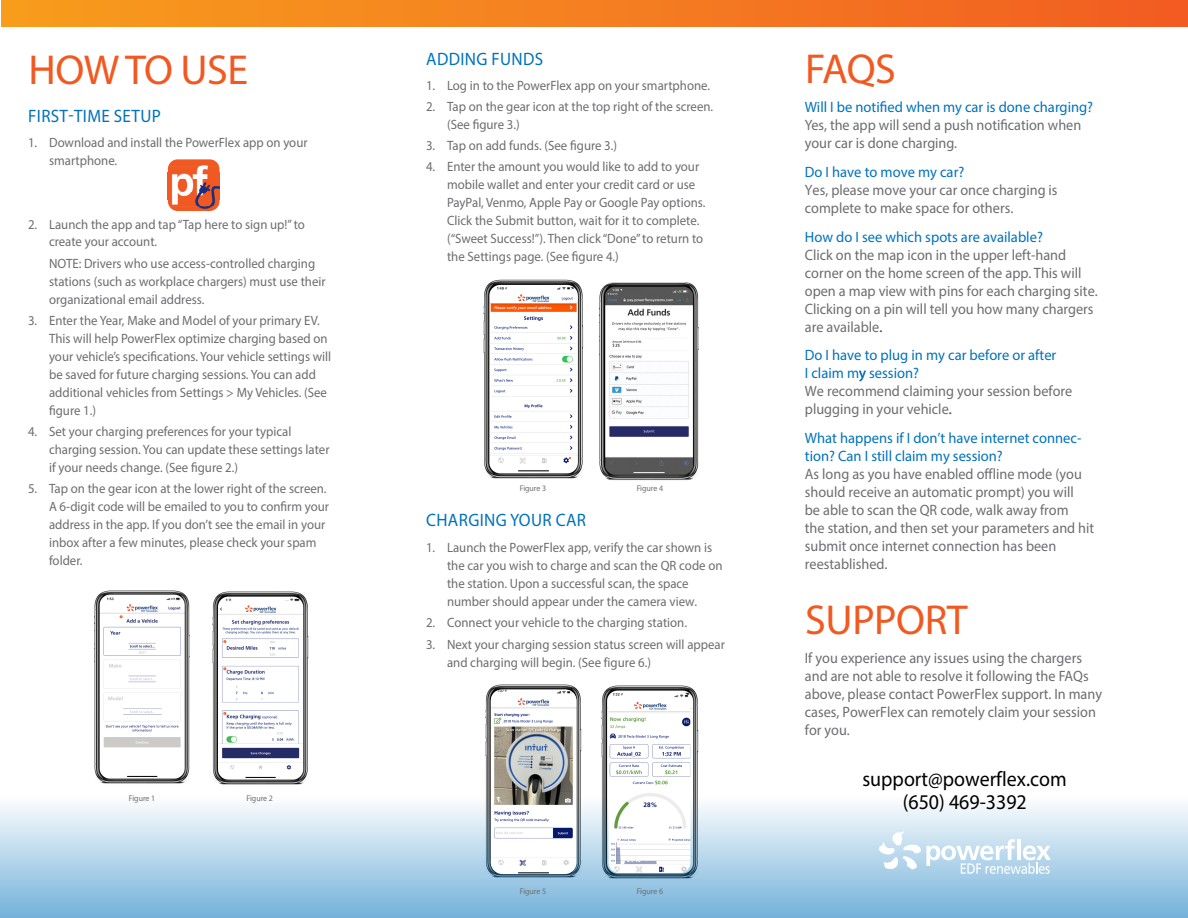
<style>
.page{position:relative;width:1188px;height:918px;background:#fff}
.page>*{position:absolute;margin:0;border:0;box-sizing:border-box;transform-origin:0 0}
.t1{font:42px "Myriad Pro";letter-spacing:-.01em;color:#f15921}
.t2{font:21px/23.4px "Myriad Pro";color:#000;text-align:center;scale:.95 1}
.t3{font:18px "Myriad Pro";letter-spacing:.02em;color:#0072bc;scale:.95 1}
.t4{font:15px/18px "Myriad Pro";color:#6c6d70;scale:.95 1}
.t5{font:15px/18px "Myriad Pro";color:#0072bc}
.t6{font:13.5px/18px "Myriad Pro";color:#6c6d70;scale:.95 1}
.t7{font:8.4px "Myriad Pro";color:#6c6d70;scale:.95 1}
</style>
<div class="page">
<img style="left:601px;top:685px;width:98px;height:112px">
<img style="left:485px;top:684px;width:97px;height:113px">
<div style="left:0;top:797px;width:1188px;height:121px;background:linear-gradient(to bottom,#f9fafa,#72b0d9)"></div>
<img style="left:491px;top:690px;width:86px;height:184px">
<div style="left:2px;top:0;width:1185px;height:27px;background:linear-gradient(to right,#f89e1d,#f25d22)"></div>
<img style="left:168px;top:159px;width:52px;height:47px">
<img style="left:169px;top:206px;width:49px;height:5px">
<img style="left:94px;top:590px;width:96px;height:194px">
<img style="left:483px;top:279px;width:101px;height:200px">
<img style="left:491px;top:286px;width:86px;height:187px">
<img style="left:599px;top:282px;width:100px;height:199px">
<img style="left:212px;top:591px;width:97px;height:194px">
<img style="left:609px;top:692px;width:81px;height:181px">
<svg style="left:879px;top:831px;width:172px;height:43px"></svg>
<h1 class="t1" style="left:29px;top:44px;width:221px">HOW TO USE</h1>
<h3 class="t3" style="left:28px;top:105px;width:141px">FIRST-TIME SETUP</h3>
<p class="t6" style="left:49px;top:133px;width:274px;text-indent:-21px">1. Download and install the PowerFlex app on your smartphone.</p>
<p class="t6" style="left:49px;top:215px;width:271px;text-indent:-21px">2. Launch the app and tap “Tap here to sign up!” to create your account.</p>
<p class="t6" style="left:49px;top:254px;width:293px">NOTE: Drivers who use access-controlled charging stations (such as workplace chargers) must use their organizational email address.</p>
<p class="t6" style="left:49px;top:311px;width:299px;text-indent:-21px">3. Enter the Year, Make and Model of your primary EV.<br>This will help PowerFlex optimize charging based on your vehicle’s specifications. Your vehicle settings will be saved for future charging sessions. You can add additional vehicles from Settings &gt; My Vehicles. (See figure 1.)</p>
<p class="t6" style="left:49px;top:422px;width:297px;text-indent:-21px">4. Set your charging preferences for your typical charging session. You can update these settings later if your needs change. (See figure 2.)</p>
<p class="t6" style="left:49px;top:480px;width:296px;text-indent:-21px">5. Tap on the gear icon at the lower right of the screen.<br>A 6-digit code will be emailed to you to confirm your address in the app. If you don’t see the email in your inbox after a few minutes, please check your spam folder.</p>
<p class="t7" style="left:129px;top:793px;width:29px">Figure 1</p>
<p class="t7" style="left:246px;top:793px;width:29px">Figure 2</p>
<h3 class="t3" style="left:426px;top:48px;width:125px">ADDING FUNDS</h3>
<p class="t6" style="left:426px;top:76px;width:301px">1. Log in to the PowerFlex app on your smartphone.</p>
<p class="t6" style="left:447px;top:97px;width:282px;text-indent:-21px">2. Tap on the gear icon at the top right of the screen. (See figure 3.)</p>
<p class="t6" style="left:426px;top:136px;width:203px">3. Tap on add funds. (See figure 3.)</p>
<p class="t6" style="left:447px;top:158px;width:274px;text-indent:-21px">4. Enter the amount you would like to add to your mobile wallet and enter your credit card or use PayPal, Venmo, Apple Pay or Google Pay options.<br>Click the Submit button, wait for it to complete. (“Sweet Success!”). Then click “Done” to return to the Settings page. (See figure 4.)</p>
<p class="t7" style="left:520px;top:483px;width:29px">Figure 3</p>
<p class="t7" style="left:637px;top:483px;width:29px">Figure 4</p>
<h3 class="t3" style="left:426px;top:509px;width:170px">CHARGING YOUR CAR</h3>
<p class="t6" style="left:447px;top:539px;width:292px;text-indent:-21px">1. Launch the PowerFlex app, verify the car shown is the car you wish to charge and scan the QR code on the station. Upon a successful scan, the space number should appear under the camera view.</p>
<p class="t6" style="left:426px;top:613px;width:276px">2. Connect your vehicle to the charging station.</p>
<p class="t6" style="left:447px;top:635px;width:294px;text-indent:-21px">3. Next your charging session status screen will appear and charging will begin. (See figure 6.)</p>
<p class="t7" style="left:520px;top:886px;width:29px">Figure 5</p>
<p class="t7" style="left:637px;top:886px;width:29px">Figure 6</p>
<h1 class="t1" style="left:805px;top:43px;width:92px">FAQS</h1>
<p class="t5" style="left:805px;top:98px;width:290px">Will I be notified when my car is done charging?</p>
<p class="t4" style="left:805px;top:116px;width:292px">Yes, the app will send a push notification when your car is done charging.</p>
<p class="t5" style="left:805px;top:163px;width:161px">Do I have to move my car?</p>
<p class="t4" style="left:805px;top:181px;width:268px">Yes, please move your car once charging is complete to make space for others.</p>
<p class="t5" style="left:805px;top:227px;width:240px">How do I see which spots are available?</p>
<p class="t4" style="left:805px;top:245px;width:310px">Click on the map icon in the upper left-hand corner on the home screen of the app. This will open a map view with pins for each charging site.<br>Clicking on a pin will tell you how many chargers are available.</p>
<p class="t5" style="left:805px;top:346px;width:253px">Do I have to plug in my car before or after<br>I claim my session?</p>
<p class="t4" style="left:805px;top:382px;width:283px">We recommend claiming your session before plugging in your vehicle.</p>
<p class="t5" style="left:805px;top:429px;width:278px">What happens if I don’t have internet connec&shy;tion? Can I still claim my session?</p>
<p class="t4" style="left:805px;top:465px;width:306px">As long as you have enabled offline mode (you should receive an automatic prompt) you will<br>be able to scan the QR code, walk away from<br>the station, and then set your parameters and hit submit once internet connection has been reestablished.</p>
<h1 class="t1" style="left:805px;top:594px;width:164px">SUPPORT</h1>
<p class="t4" style="left:805px;top:649px;width:314px">If you experience any issues using the chargers and are not able to resolve it following the FAQs above, please contact PowerFlex support. In many cases, PowerFlex can remotely claim your session for you.</p>
<h2 class="t2" style="left:862px;top:766px;width:217px">support@powerflex.com (650) 469-3392</h2>
</div>
